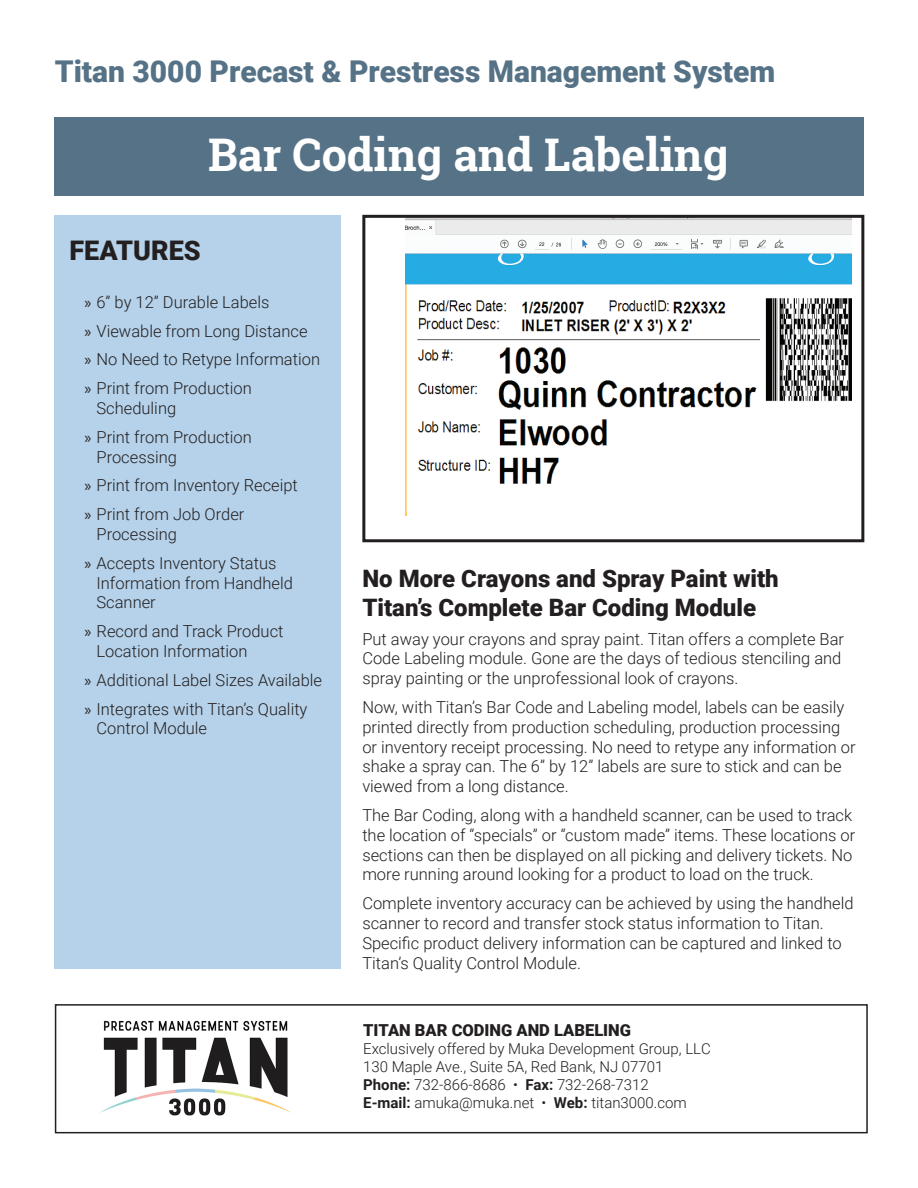
<style>
.page{position:relative;width:918px;height:1188px;background:#fff}
.page>*{position:absolute;margin:0;border:0;box-sizing:border-box;transform-origin:0 0}
.Headline-slab{font:700 45px "Roboto Slab";color:#fff}
.headline{font:900 30px "Roboto";color:#557287}
.Main_text{font:900 27px "Roboto";color:#231f20}
.headline-2{font:900 24px/28.8px "Roboto";color:#231f20}
.Main_text-2{font:300 16.5px/19.8px "Roboto";color:#231f20}
.Main_text-3{font:900 16.5px "Roboto";color:#231f20}
.Main_text-4{font:300 15px/18px "Roboto";color:#231f20}
.s1{font-family:"Myriad Pro";font-weight:400}
.s2{font-weight:700}
</style>
<div class="page">
<img style="left:405px;top:219px;width:447px;height:296px">
<div style="left:55px;top:215px;width:286px;height:753px;background:#b5d2ea"></div>
<div style="left:54px;top:118px;width:810px;height:78px;background:#557287"></div>
<div style="left:362px;top:215px;width:502px;height:327px;border:3px solid #231f20"></div>
<div style="left:55px;top:1004px;width:813px;height:129px;border:2px solid #231f20"></div>
<img style="left:100px;top:1020px;width:191px;height:96px">
<p class="headline" style="left:55px;top:51px;width:722px">Titan 3000 Precast &amp; Prestress Management System</p>
<p class="Headline-slab" style="left:208px;top:124px;width:522px">Bar Coding and Labeling</p>
<p class="Main_text" style="left:70px;top:231px;width:133px">FEATURES</p>
<p class="Main_text-2" style="left:85px;top:291px;width:186px"><span class="s1">»</span> 6” by 12” Durable Labels</p>
<p class="Main_text-2" style="left:85px;top:320px;width:225px"><span class="s1">»</span> Viewable from Long Distance</p>
<p class="Main_text-2" style="left:85px;top:349px;width:237px"><span class="s1">»</span> No Need to Retype Information</p>
<p class="Main_text-2" style="left:97px;top:378px;width:157px;text-indent:-12px"><span class="s1">»</span> Print from Production<br>Scheduling</p>
<p class="Main_text-2" style="left:97px;top:426px;width:157px;text-indent:-12px"><span class="s1">»</span> Print from Production<br>Processing</p>
<p class="Main_text-2" style="left:85px;top:475px;width:215px"><span class="s1">»</span> Print from Inventory Receipt</p>
<p class="Main_text-2" style="left:97px;top:504px;width:149px;text-indent:-12px"><span class="s1">»</span> Print from Job Order<br>Processing</p>
<p class="Main_text-2" style="left:97px;top:552px;width:198px;text-indent:-12px"><span class="s1">»</span> Accepts Inventory Status<br>Information from Handheld<br>Scanner</p>
<p class="Main_text-2" style="left:97px;top:621px;width:188px;text-indent:-12px"><span class="s1">»</span> Record and Track Product<br>Location Information</p>
<p class="Main_text-2" style="left:85px;top:669px;width:239px"><span class="s1">»</span> Additional Label Sizes Available</p>
<p class="Main_text-2" style="left:97px;top:698px;width:212px;text-indent:-12px"><span class="s1">»</span> Integrates with Titan’s Quality<br>Control Module</p>
<p class="headline-2" style="left:362px;top:563px;width:418px">No More Crayons and Spray Paint with<br>Titan’s Complete Bar Coding Module</p>
<p class="Main_text-2" style="left:362px;top:628px;width:483px">Put away your crayons and spray paint. Titan offers a complete Bar<br>Code Labeling module. Gone are the days of tedious stenciling and spray painting or the unprofessional look of crayons.</p>
<p class="Main_text-2" style="left:362px;top:697px;width:495px">Now, with Titan’s Bar Code and Labeling model, labels can be easily printed directly from production scheduling, production processing or inventory receipt processing. No need to retype any information or shake a spray can. The 6” by 12” labels are sure to stick and can be viewed from a long distance.</p>
<p class="Main_text-2" style="left:362px;top:805px;width:494px">The Bar Coding, along with a handheld scanner, can be used to track the location of “specials” or “custom made” items. These locations or sections can then be displayed on all picking and delivery tickets. No more running around looking for a product to load on the truck.</p>
<p class="Main_text-2" style="left:362px;top:893px;width:493px">Complete inventory accuracy can be achieved by using the handheld scanner to record and transfer stock status information to Titan.<br>Specific product delivery information can be captured and linked to Titan’s Quality Control Module.</p>
<p class="Main_text-3" style="left:363px;top:1019px;width:269px">TITAN BAR CODING AND LABELING</p>
<p class="Main_text-4" style="left:363px;top:1039px;width:349px">Exclusively offered by Muka Development Group, LLC 130 Maple Ave., Suite 5A, Red Bank, NJ 07701<br><span class="s2">Phone:</span> 732-866-8686 • <span class="s2">Fax:</span> 732-268-7312<br><span class="s2">E-mail:</span> amuka@muka.net • <span class="s2">Web:</span> titan3000.com</p>
</div>
